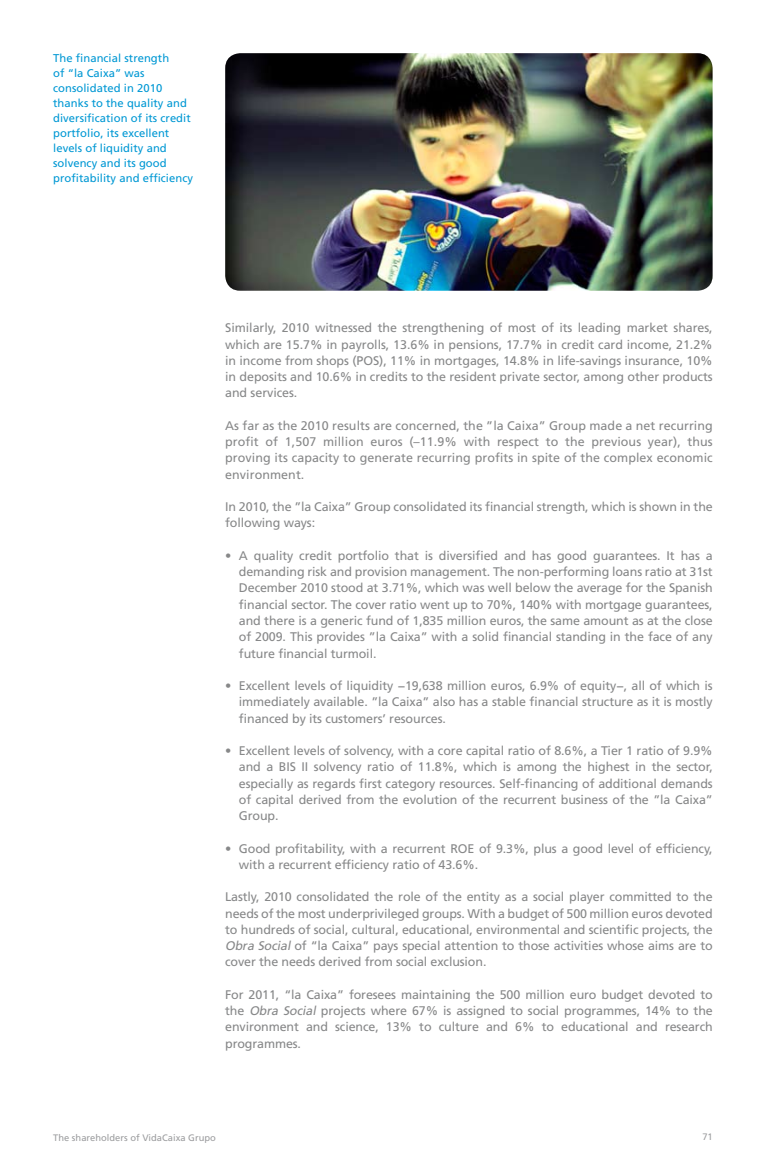
<style>
.page{position:relative;width:766px;height:1170px;background:#fff}
.page>*{position:absolute;margin:0;border:0;box-sizing:border-box;transform-origin:0 0}
.t1{font:12.5px/16.2px "Frutiger LT Std";letter-spacing:-.01em;color:#878889;text-align:justify}
.t2{font:11.25px/15px "Frutiger LT Std";letter-spacing:.005em;color:#0098d4}
.t3{font:9.38px "Frutiger LT Std";color:#9c9d9f}
.s1{font-style:italic}
</style>
<div class="page">
<img style="left:225px;top:53px;width:487px;height:238px;border-radius:15px">
<p class="t2" style="left:53px;top:50px;width:141px">The financial strength<br>of “la Caixa” was consolidated in 2010 thanks to the quality and diversification of its credit portfolio, its excellent levels of liquidity and solvency and its good profitability and efficiency</p>
<p class="t1" style="left:225px;top:320px;width:489px">Similarly, 2010 witnessed the strengthening of most of its leading market shares, which are 15.7% in payrolls, 13.6% in pensions, 17.7% in credit card income, 21.2% in income from shops (POS), 11% in mortgages, 14.8% in life-savings insurance, 10% in deposits and 10.6% in credits to the resident private sector, among other products and services.</p>
<p class="t1" style="left:225px;top:417px;width:489px">As far as the 2010 results are concerned, the ”la Caixa” Group made a net recurring profit of 1,507 million euros (–11.9% with respect to the previous year), thus proving its capacity to generate recurring profits in spite of the complex economic environment.</p>
<p class="t1" style="left:225px;top:498px;width:489px">In 2010, the ”la Caixa” Group consolidated its financial strength, which is shown in the following ways:</p>
<p class="t1" style="left:239px;top:547px;width:475px;text-indent:-14px">• A quality credit portfolio that is diversified and has good guarantees. It has a demanding risk and provision management. The non-performing loans ratio at 31st December 2010 stood at 3.71%, which was well below the average for the Spanish financial sector. The cover ratio went up to 70%, 140% with mortgage guarantees, and there is a generic fund of 1,835 million euros, the same amount as at the close of 2009. This provides ”la Caixa” with a solid financial standing in the face of any future financial turmoil.</p>
<p class="t1" style="left:239px;top:677px;width:475px;text-indent:-14px">• Excellent levels of liquidity −19,638 million euros, 6.9% of equity−, all of which is immediately available. ”la Caixa” also has a stable financial structure as it is mostly financed by its customers’ resources.</p>
<p class="t1" style="left:239px;top:742px;width:475px;text-indent:-14px">• Excellent levels of solvency, with a core capital ratio of 8.6%, a Tier 1 ratio of 9.9% and a BIS II solvency ratio of 11.8%, which is among the highest in the sector, especially as regards first category resources. Self-financing of additional demands of capital derived from the evolution of the recurrent business of the ”la Caixa” Group.</p>
<p class="t1" style="left:239px;top:840px;width:475px;text-indent:-14px">• Good profitability, with a recurrent ROE of 9.3%, plus a good level of efficiency, with a recurrent efficiency ratio of 43.6%.</p>
<p class="t1" style="left:225px;top:888px;width:489px">Lastly, 2010 consolidated the role of the entity as a social player committed to the needs of the most underprivileged groups. With a budget of 500 million euros devoted to hundreds of social, cultural, educational, environmental and scientific projects, the <span class="s1">Obra Social</span> of “la Caixa” pays special attention to those activities whose aims are to cover the needs derived from social exclusion.</p>
<p class="t1" style="left:225px;top:986px;width:489px">For 2011, “la Caixa” foresees maintaining the 500 million euro budget devoted to the <span class="s1">Obra Social</span> projects where 67% is assigned to social programmes, 14% to the environment and science, 13% to culture and 6% to educational and research programmes.</p>
<p class="t3" style="left:53px;top:1132px;width:164px">The shareholders of VidaCaixa Grupo</p>
<p class="t3" style="left:702px;top:1131px;width:12px">71</p>
</div>
